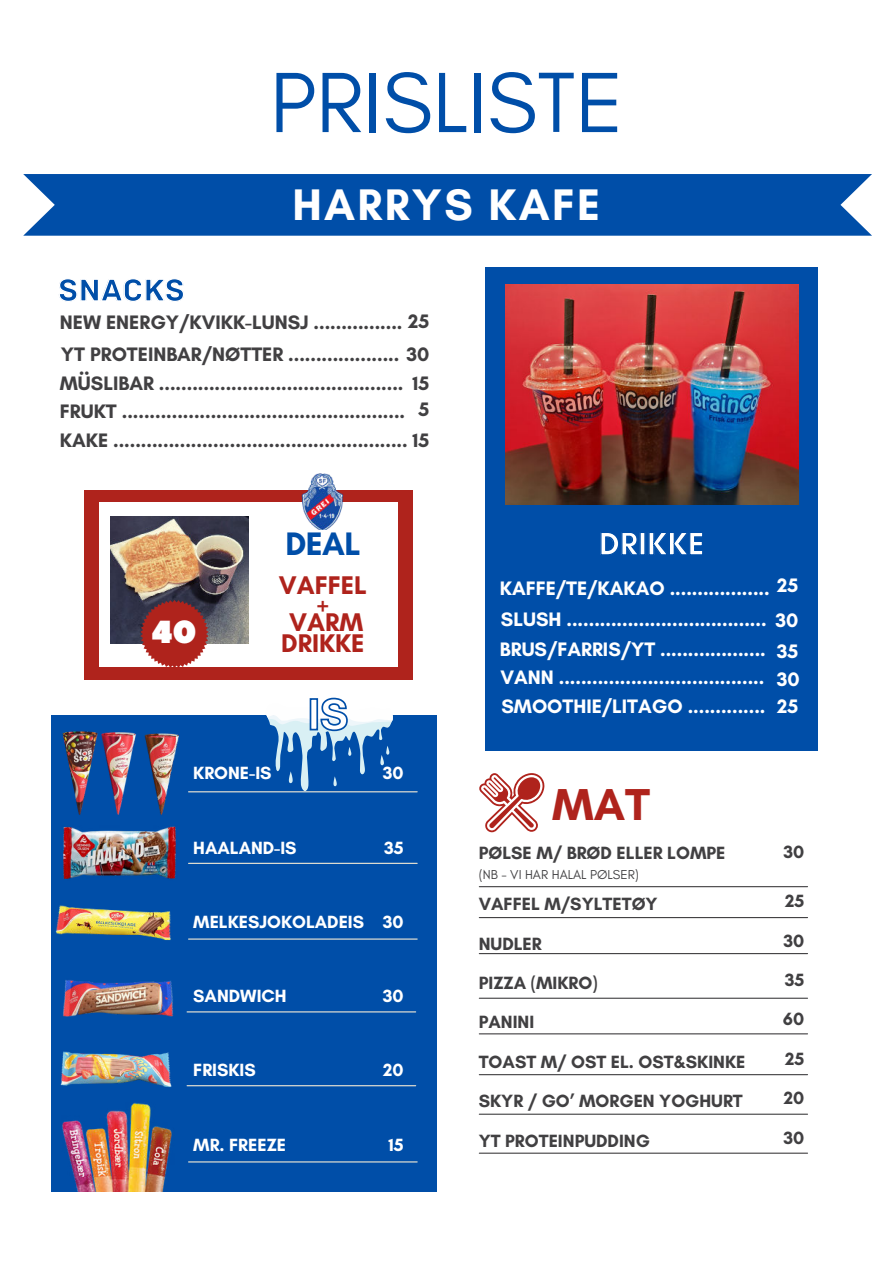
<style>
.page{position:relative;width:894px;height:1264px;background:#fff}
.page>*{position:absolute;margin:0;border:0;box-sizing:border-box;transform-origin:0 0}
.t1{font:87px "Glacial Indifference";color:#004ea8}
.t2{font:700 45.45px "Glacial Indifference";color:#af231c}
.t3{font:700 45px "Glacial Indifference";letter-spacing:.05em;color:#fff}
.t4{font:700 33.15px "Glacial Indifference";color:#004ea8}
.t5{font:33px "Archive";color:#004ea8}
.t6{font:700 33px "Glacial Indifference";color:#fff}
.t7{font:31.8px "Peace Sans";color:#fff}
.t8{font:700 26.1px/19.2px "Glacial Indifference";color:#af231c;text-align:center}
.t9{font:700 19.8px/31.3px "Glacial Indifference";color:#414042}
.t10{font:700 19.8px/27.5px "Glacial Indifference";color:#fff}
.t11{font:700 18px/39.5px "Glacial Indifference";color:#414042}
.t12{font:700 18px "Glacial Indifference";color:#fff}
.t13{font:13.2px "Glacial Indifference";color:#414042}
</style>
<div class="page">
<div style="left:23px;top:174px;width:848px;height:62px;background:#004ea8"></div>
<div style="left:51px;top:715px;width:385px;height:476px;background:#004ea8"></div>
<img style="left:62px;top:1103px;width:110px;height:88px">
<img style="left:63px;top:826px;width:113px;height:53px">
<img style="left:104px;top:732px;width:33px;height:83px">
<img style="left:62px;top:731px;width:42px;height:84px">
<img style="left:144px;top:733px;width:35px;height:82px">
<img style="left:63px;top:980px;width:130px;height:37px">
<img style="left:60px;top:1051px;width:112px;height:36px">
<img style="left:55px;top:905px;width:116px;height:35px">
<hr style="left:188px;top:791px;width:229px;height:1px;background:#f2e9d5">
<hr style="left:479px;top:917px;width:328px;height:1px;background:#414042">
<div style="left:485px;top:267px;width:333px;height:484px;background:#004ea8"></div>
<img style="left:505px;top:284px;width:292px;height:220px">
<div style="left:84px;top:490px;width:328px;height:190px;background:#af231c"></div>
<div style="left:99px;top:502px;width:298px;height:165px;background:#fff"></div>
<img style="left:111px;top:516px;width:137px;height:127px">
<svg style="left:140px;top:600px;width:68px;height:67px;background:#a63f3c"></svg>
<img style="left:301px;top:473px;width:43px;height:57px">
<hr style="left:479px;top:886px;width:328px;height:1px;background:#414042">
<hr style="left:479px;top:1152px;width:328px;height:1px;background:#414042">
<hr style="left:479px;top:953px;width:328px;height:1px;background:#414042">
<hr style="left:479px;top:997px;width:328px;height:1px;background:#414042">
<hr style="left:479px;top:1033px;width:328px;height:1px;background:#414042">
<hr style="left:479px;top:1074px;width:328px;height:1px;background:#414042">
<hr style="left:479px;top:1113px;width:328px;height:1px;background:#414042">
<hr style="left:188px;top:1161px;width:229px;height:1px;background:#f2e9d5">
<hr style="left:187px;top:1085px;width:228px;height:1px;background:#f2e9d5">
<hr style="left:188px;top:862px;width:229px;height:1px;background:#f2e9d5">
<hr style="left:188px;top:938px;width:229px;height:1px;background:#f2e9d5">
<hr style="left:187px;top:1011px;width:228px;height:1px;background:#f2e9d5">
<svg style="left:479px;top:773px;width:65px;height:59px"></svg>
<svg style="left:266px;top:697px;width:127px;height:94px"></svg>
<h1 class="t1" style="left:270px;top:54px;width:355px">PRISLISTE</h1>
<h3 class="t3" style="left:292px;top:177px;width:309px">HARRYS KAFE</h3>
<h3 class="t5" style="left:58px;top:270px;width:128px">SNACKS</h3>
<p class="t9" style="left:60px;top:306px;width:371px">NEW ENERGY/KVIKK-LUNSJ ................ 25<br>YT PROTEINBAR/NØTTER .................... 30</p>
<p class="t9" style="left:60px;top:369px;width:347px;line-height:27.8px">MÜSLIBAR ............................................<br>FRUKT ...................................................</p>
<p class="t9" style="left:412px;top:370px;width:18px;line-height:26.1px;text-align:center">15<br>5</p>
<p class="t9" style="left:60px;top:425px;width:371px">KAKE ..................................................... 15</p>
<h3 class="t7" style="left:151px;top:610px;width:47px">40</h3>
<h3 class="t4" style="left:285px;top:523px;width:76px">DEAL</h3>
<h3 class="t8" style="left:279px;top:575px;width:90px">VAFFEL</h3>
<h3 class="t8" style="left:289px;top:593px;width:75px">+<br>VARM</h3>
<h3 class="t8" style="left:281px;top:633px;width:85px">DRIKKE</h3>
<p class="t12" style="left:193px;top:762px;width:80px">KRONE-IS</p>
<h3 class="t3" style="left:308px;top:686px;width:42px">IS</h3>
<p class="t12" style="left:382px;top:762px;width:22px">30</p>
<p class="t12" style="left:193px;top:836px;width:105px">HAALAND-IS</p>
<p class="t12" style="left:384px;top:836px;width:21px">35</p>
<p class="t12" style="left:193px;top:910px;width:172px">MELKESJOKOLADEIS</p>
<p class="t12" style="left:382px;top:910px;width:22px">30</p>
<p class="t12" style="left:193px;top:984px;width:95px">SANDWICH</p>
<p class="t12" style="left:382px;top:984px;width:22px">30</p>
<p class="t12" style="left:193px;top:1059px;width:64px">FRISKIS</p>
<p class="t12" style="left:383px;top:1059px;width:22px">20</p>
<p class="t12" style="left:193px;top:1133px;width:94px">MR. FREEZE</p>
<p class="t12" style="left:388px;top:1133px;width:17px">15</p>
<h3 class="t6" style="left:598px;top:523px;width:107px">DRIKKE</h3>
<p class="t10" style="left:499px;top:572px;width:300px;line-height:31.3px">KAFFE/TE/KAKAO .................. 25<br>SLUSH .................................... 30</p>
<p class="t10" style="left:499px;top:635px;width:267px;line-height:28px">BRUS/FARRIS/YT ...................<br>VANN .....................................</p>
<p class="t10" style="left:501px;top:637px;width:300px;text-align:right">35<br>30<br>SMOOTHIE/LITAGO .............. 25</p>
<h2 class="t2" style="left:552px;top:776px;width:99px">MAT</h2>
<p class="t11" style="left:478px;top:832px;width:248px">PØLSE M/ BRØD ELLER LOMPE</p>
<p class="t13" style="left:478px;top:867px;width:162px">(NB - VI HAR HALAL PØLSER)</p>
<p class="t11" style="left:478px;top:884px;width:268px">VAFFEL M/SYLTETØY<br>NUDLER<br>PIZZA (MIKRO)<br>PANINI<br>TOAST M/ OST EL. OST&amp;SKINKE<br>SKYR / GO’ MORGEN YOGHURT<br>YT PROTEINPUDDING</p>
<p class="t11" style="left:782px;top:881px;width:23px;text-align:justify">25<br>30<br>35<br>60<br>25<br>20<br>30</p>
<p class="t11" style="left:783px;top:832px;width:22px">30</p>
</div>
